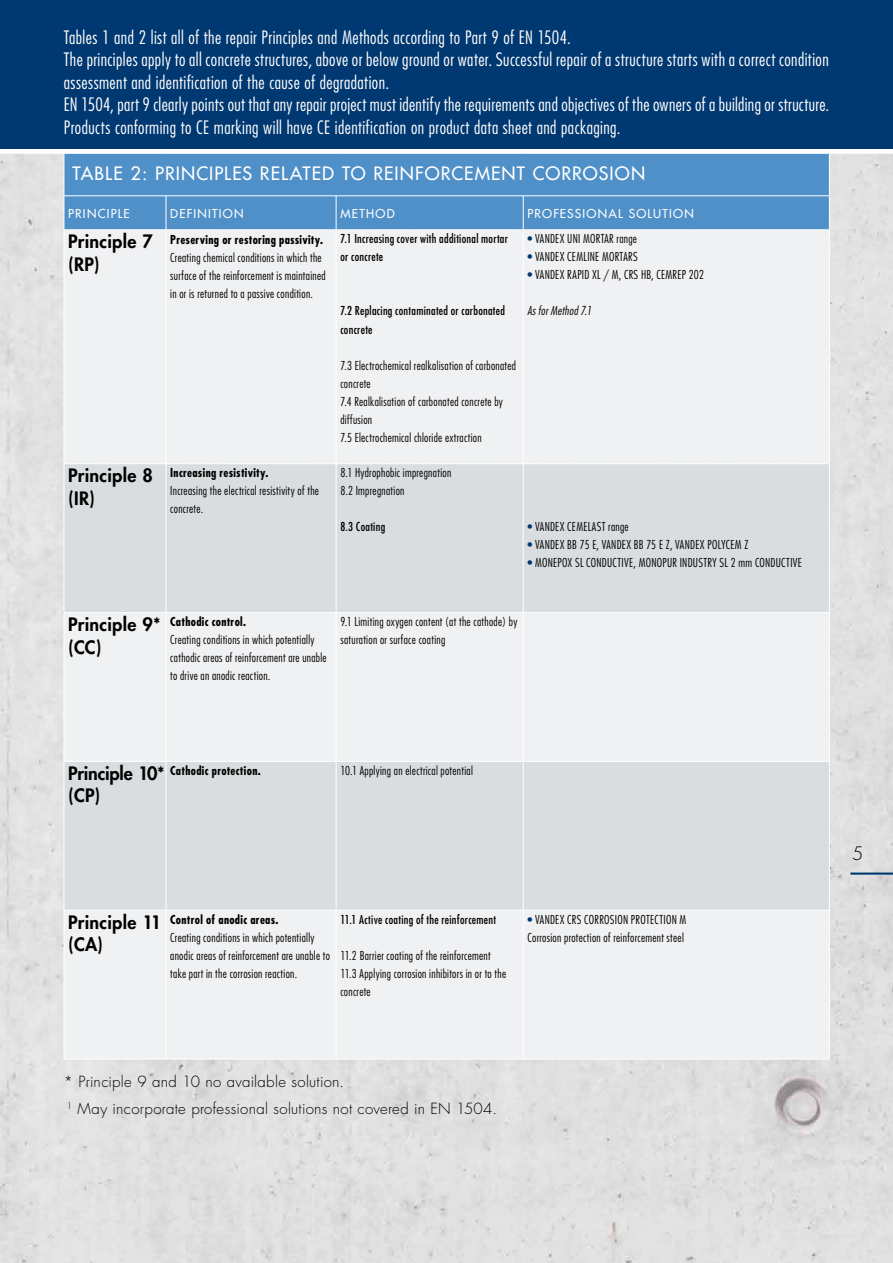
<style>
.page{position:relative;width:893px;height:1263px;background:#fff}
.page>*{position:absolute;margin:0;border:0;box-sizing:border-box;transform-origin:0 0}
.t1{font:300 condensed 18px/22.5px "Futura";letter-spacing:.025em;color:#fff}
.t2{font:800 18px/22.5px "Futura";letter-spacing:.015em;color:#000}
.t3{font:18px "Futura";letter-spacing:.065em;color:#fff}
.t4{font:800 18px/22.5px "Futura";letter-spacing:-.01em;color:#000}
.t5{font:300 18px "Futura";color:#000}
.t6{font:300 15px/27px "Futura";letter-spacing:.02em;color:#000}
.t7{font:300 condensed 12px/18px "Futura";letter-spacing:.025em;color:#000}
.t8{font:condensed 12px/18px "Futura";letter-spacing:.025em;color:#000}
.t9{font:12px "Futura";letter-spacing:.105em;color:#fff}
.t10{font:700 condensed 12px "Futura";letter-spacing:.025em;color:#000}
.t11{font:italic 300 condensed 12px "Futura";letter-spacing:.02em;color:#000}
.s1{font-weight:700}
.s2{color:#003871}
</style>
<div class="page">
<div style="left:0;top:154px;width:893px;height:1109px;background:#e1e1e1"></div>
<hr style="left:850px;top:872px;width:43px;height:3px;background:#003871">
<div style="left:0;top:0;width:893px;height:149px;background:#003871"></div>
<div style="left:65px;top:154px;width:764px;height:76px;background:#4f90c8"></div>
<div style="left:65px;top:231px;width:764px;height:828px;background:#f0f1f3"></div>
<svg style="left:65px;top:464px;width:764px;height:446px;fill:#dadddf"></svg>
<hr style="left:64px;top:153px;width:1px;height:43px;background:#fff">
<hr style="left:829px;top:153px;width:1px;height:43px;background:#fff">
<hr style="left:64px;top:196px;width:102px;height:1px;background:#fff">
<hr style="left:64px;top:196px;width:1px;height:34px;background:#fff">
<hr style="left:166px;top:196px;width:170px;height:1px;background:#fff">
<hr style="left:166px;top:196px;width:1px;height:34px;background:#fff">
<hr style="left:336px;top:196px;width:187px;height:1px;background:#fff">
<hr style="left:336px;top:196px;width:1px;height:34px;background:#fff">
<hr style="left:523px;top:196px;width:307px;height:1px;background:#fff">
<hr style="left:523px;top:196px;width:1px;height:34px;background:#fff">
<hr style="left:829px;top:196px;width:1px;height:34px;background:#fff">
<hr style="left:64px;top:230px;width:102px;height:1px;background:#fff">
<hr style="left:64px;top:230px;width:1px;height:233px;background:#fff">
<hr style="left:166px;top:230px;width:170px;height:1px;background:#fff">
<hr style="left:166px;top:230px;width:1px;height:233px;background:#fff">
<hr style="left:336px;top:230px;width:187px;height:1px;background:#fff">
<hr style="left:336px;top:230px;width:1px;height:233px;background:#fff">
<hr style="left:523px;top:230px;width:307px;height:1px;background:#fff">
<hr style="left:523px;top:230px;width:1px;height:233px;background:#fff">
<hr style="left:829px;top:230px;width:1px;height:233px;background:#fff">
<hr style="left:64px;top:463px;width:102px;height:1px;background:#fff">
<hr style="left:64px;top:464px;width:1px;height:148px;background:#fff">
<hr style="left:166px;top:463px;width:170px;height:1px;background:#fff">
<hr style="left:166px;top:464px;width:1px;height:148px;background:#fff">
<hr style="left:336px;top:463px;width:187px;height:1px;background:#fff">
<hr style="left:336px;top:464px;width:1px;height:148px;background:#fff">
<hr style="left:523px;top:463px;width:307px;height:1px;background:#fff">
<hr style="left:523px;top:464px;width:1px;height:148px;background:#fff">
<hr style="left:829px;top:464px;width:1px;height:148px;background:#fff">
<hr style="left:64px;top:612px;width:102px;height:1px;background:#fff">
<hr style="left:64px;top:613px;width:1px;height:148px;background:#fff">
<hr style="left:166px;top:612px;width:170px;height:1px;background:#fff">
<hr style="left:166px;top:613px;width:1px;height:148px;background:#fff">
<hr style="left:336px;top:612px;width:187px;height:1px;background:#fff">
<hr style="left:336px;top:613px;width:1px;height:148px;background:#fff">
<hr style="left:523px;top:612px;width:307px;height:1px;background:#fff">
<hr style="left:523px;top:613px;width:1px;height:148px;background:#fff">
<hr style="left:829px;top:613px;width:1px;height:148px;background:#fff">
<hr style="left:64px;top:761px;width:102px;height:1px;background:#fff">
<hr style="left:64px;top:761px;width:1px;height:149px;background:#fff">
<hr style="left:166px;top:761px;width:170px;height:1px;background:#fff">
<hr style="left:166px;top:761px;width:1px;height:149px;background:#fff">
<hr style="left:336px;top:761px;width:187px;height:1px;background:#fff">
<hr style="left:336px;top:761px;width:1px;height:149px;background:#fff">
<hr style="left:523px;top:761px;width:307px;height:1px;background:#fff">
<hr style="left:523px;top:761px;width:1px;height:149px;background:#fff">
<hr style="left:829px;top:761px;width:1px;height:149px;background:#fff">
<hr style="left:64px;top:910px;width:102px;height:1px;background:#fff">
<hr style="left:64px;top:910px;width:1px;height:149px;background:#fff">
<hr style="left:166px;top:910px;width:170px;height:1px;background:#fff">
<hr style="left:166px;top:910px;width:1px;height:149px;background:#fff">
<hr style="left:336px;top:910px;width:187px;height:1px;background:#fff">
<hr style="left:336px;top:910px;width:1px;height:149px;background:#fff">
<hr style="left:523px;top:910px;width:307px;height:1px;background:#fff">
<hr style="left:523px;top:910px;width:1px;height:149px;background:#fff">
<hr style="left:829px;top:910px;width:1px;height:149px;background:#fff">
<hr style="left:64px;top:1059px;width:102px;height:1px;background:#fff">
<hr style="left:166px;top:1059px;width:170px;height:1px;background:#fff">
<hr style="left:336px;top:1059px;width:187px;height:1px;background:#fff">
<hr style="left:523px;top:1059px;width:307px;height:1px;background:#fff">
<p class="t1" style="left:64px;top:26px;width:767px">Tables 1 and 2 list all of the repair Principles and Methods according to Part 9 of EN 1504.<br>The principles apply to all concrete structures, above or below ground or water. Successful repair of a structure starts with a correct condition assessment and identification of the cause of degradation.<br>EN 1504, part 9 clearly points out that any repair project must identify the requirements and objectives of the owners of a building or structure.<br>Products conforming to CE marking will have CE identification on product data sheet and packaging.</p>
<p class="t3" style="left:72px;top:162px;width:230px">TABLE 2: PRINCIPLES RELATED</p>
<p class="t3" style="left:342px;top:162px;width:112px">TO REIN FORCEMENT</p>
<p class="t3" style="left:533px;top:162px;width:109px">CORROSION</p>
<p class="t9" style="left:68px;top:206px;width:62px">PRINCIPLE</p>
<p class="t9" style="left:170px;top:206px;width:75px">DEFI NITION</p>
<p class="t9" style="left:340px;top:206px;width:55px">METHOD</p>
<p class="t9" style="left:527px;top:206px;width:41px">PROFESS</p>
<p class="t9" style="left:582px;top:206px;width:110px">IONAL SOLUTION</p>
<p class="t2" style="left:68px;top:230px;width:86px">Principle 7 (RP)</p>
<p class="t7" style="left:170px;top:230px;width:157px"><span class="s1">Preserving or restoring passivity.<br></span>Creating chemical conditions in which the surface of the reinforcement is maintained in or is returned to a passive condition.</p>
<p class="t8" style="left:340px;top:230px;width:169px">7.1 Increasing cover with additional mortar or concrete</p>
<p class="t8" style="left:340px;top:302px;width:166px">7.2 Replacing contaminated or carbonated concrete</p>
<p class="t7" style="left:340px;top:356px;width:177px">7.3 Electrochemical realkalisation of carbonated concrete<br>7.4 Realkalisation of carbonated concrete by diffusion<br>7.5 Electrochemical chloride extraction</p>
<p class="t7" style="left:527px;top:230px;width:111px"><span class="s2">•</span> VANDEX UNI MORTAR range</p>
<p class="t7" style="left:527px;top:248px;width:112px"><span class="s2">•</span> VANDEX CEMLINE MORTARS</p>
<p class="t7" style="left:527px;top:266px;width:178px"><span class="s2">•</span> VANDEX RAPID XL / M, CRS HB, CEMREP 202</p>
<p class="t11" style="left:527px;top:304px;width:66px">As for Method 7.1</p>
<p class="t2" style="left:68px;top:464px;width:86px">Principle 8 (IR)</p>
<p class="t7" style="left:170px;top:464px;width:150px"><span class="s1">Increasing resistivity.<br></span>Increasing the electrical resistivity of the concrete.</p>
<p class="t7" style="left:340px;top:464px;width:112px">8.1 Hydrophobic impregnation<br>8.2 Impregnation</p>
<p class="t8" style="left:340px;top:518px;width:46px">8.3 Coating</p>
<p class="t7" style="left:527px;top:518px;width:103px"><span class="s2">•</span> VANDEX CEMELAST range</p>
<p class="t7" style="left:527px;top:536px;width:222px"><span class="s2">•</span> VANDEX BB 75 E, VANDEX BB 75 E Z, VANDEX POLYCEM Z</p>
<p class="t7" style="left:527px;top:554px;width:276px"><span class="s2">•</span> MONEPOX SL CONDUCTIVE, MONOPUR INDUSTRY SL 2 mm CONDUCTIVE</p>
<p class="t2" style="left:68px;top:613px;width:94px">Principle 9* (CC)</p>
<p class="t7" style="left:170px;top:613px;width:158px"><span class="s1">Cathodic control.<br></span>Creating conditions in which potentially cathodic areas of reinforcement are unable to drive an anodic reaction.</p>
<p class="t7" style="left:340px;top:613px;width:178px">9.1 Limiting oxygen content (at the cathode) by saturation or surface coating</p>
<p class="t4" style="left:68px;top:762px;width:98px">Principle 10* (CP)</p>
<p class="t10" style="left:170px;top:763px;width:92px">Cathodic protection.</p>
<p class="t7" style="left:340px;top:761px;width:134px">10.1 Applying an electrical potential</p>
<p class="t2" style="left:68px;top:911px;width:94px">Principle 11 (CA)</p>
<p class="t7" style="left:170px;top:910px;width:161px"><span class="s1">Control of anodic areas.<br></span>Creating conditions in which potentially anodic areas of reinforcement are unable to take part in the corrosion reaction.</p>
<p class="t8" style="left:340px;top:910px;width:157px">11.1 Active coating of the reinforcement</p>
<p class="t7" style="left:340px;top:946px;width:167px">11.2 Barrier coating of the reinforcement<br>11.3 Applying corrosion inhibitors in or to the concrete</p>
<p class="t7" style="left:527px;top:910px;width:160px"><span class="s2">•</span> VANDEX CRS CORROSION PROTECTION M<br>Corrosion protection of reinforcement steel</p>
<p class="t6" style="left:64px;top:1068px;width:435px">* Principle 9 and 10 no available solution.<br><sup>1</sup> May incorporate professional solutions not covered in EN 1504.</p>
<p class="t5" style="left:852px;top:842px;width:13px">5</p>
</div>
